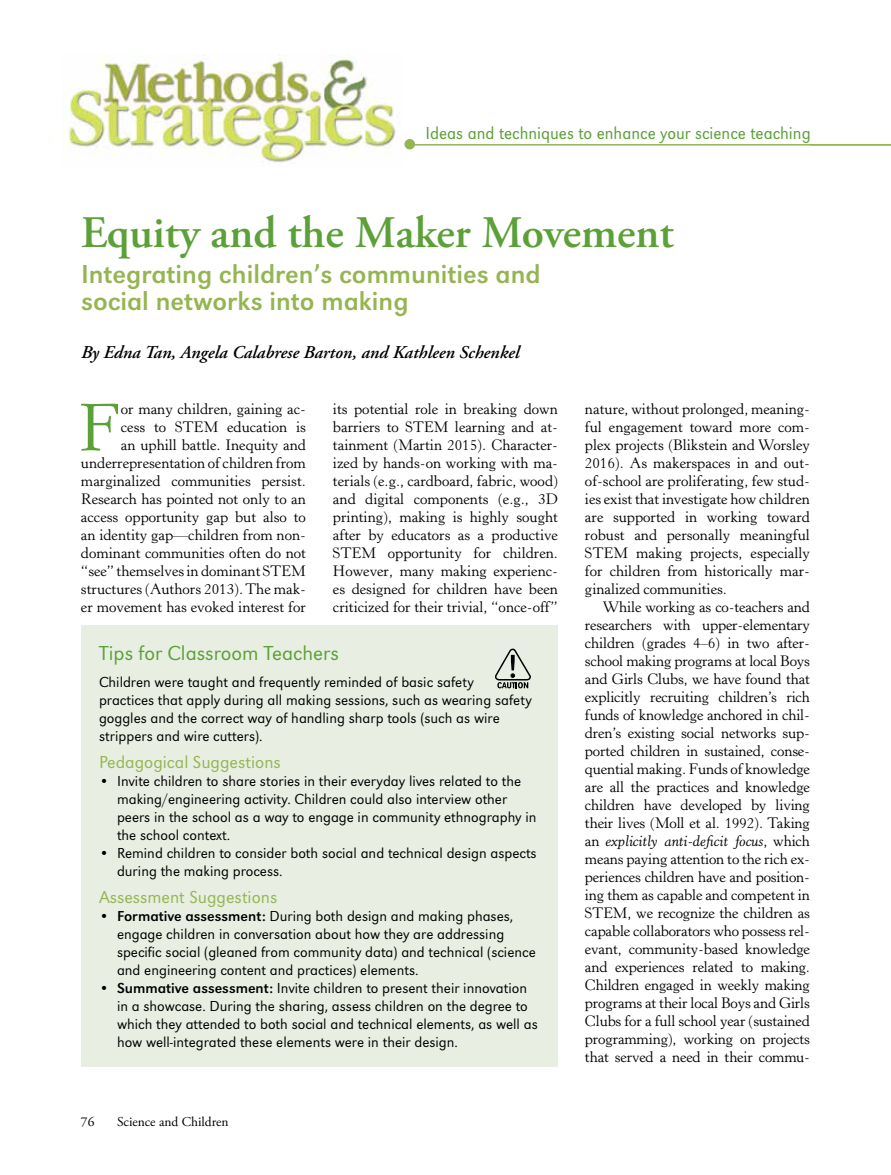
<style>
.page{position:relative;width:891px;height:1175px;background:#fff}
.page>*{position:absolute;margin:0;border:0;box-sizing:border-box;transform-origin:0 0}
.t1{font:66px "Horley Old Style MT Std";color:#5ca038}
.t2{font:600 45px "Adobe Garamond Pro";color:#5ca038}
.t3{font:27px/27px "URW Grotesk TOT";color:#95b552}
.t4{font:300 21px "URW Grotesk TOT";color:#5ca038}
.t5{font:italic 600 18px "Adobe Garamond Pro";color:#000}
.t6{font:18px "URW Grotesk TOT Lig Nar";color:#5ca038}
.t7{font:300 18px "URW Grotesk TOT";color:#95b552}
.t8{font:15px/18px "Horley Old Style MT Std";color:#000;text-align:justify}
.t9{font:300 15px/18px "URW Grotesk TOT";color:#000}
.t10{font:13.5px "Adobe Garamond Pro";color:#000}
.s1{font-style:italic}
.s2{font-weight:400}
</style>
<div class="page">
<img style="left:63px;top:54px;width:333px;height:109px">
<hr style="left:407px;top:144px;width:484px;height:2px;background:#95b552">
<div style="left:404px;top:139px;width:11px;height:10px;background:#95b552;border-radius:50%"></div>
<div style="left:81px;top:625px;width:477px;height:441px;background:#e8efe2"></div>
<svg style="left:495px;top:648px;width:36px;height:40px"></svg>
<p class="t6" style="left:426px;top:122px;width:387px">Ideas and techniques to enhance your science teaching</p>
<h2 class="t2" style="left:81px;top:207px;width:595px">Equity and the Maker Movement</h2>
<h3 class="t3" style="left:81px;top:261px;width:461px">Integrating children’s communities and social networks into making</h3>
<p class="t5" style="left:81px;top:342px;width:440px">By Edna Tan, Angela Calabrese Barton, and Kathleen Schenkel</p>
<p class="t8" style="left:81px;top:400px;width:227px;text-align:right">or many children, gaining ac-<br>cess to STEM education is<br>an uphill battle. Inequity and underrepresentation of children from marginalized communities persist.<br>Research has pointed not only to an access opportunity gap but also to an identity gap—children from non&shy;dominant communities often do not “see” themselves in dominant STEM structures (Authors 2013). The mak&shy;er movement has evoked interest for</p>
<p class="t8" style="left:333px;top:400px;width:227px">its potential role in breaking down barriers to STEM learning and at&shy;tainment (Martin 2015). Character&shy;ized by hands-on working with ma&shy;terials (e.g., cardboard, fabric, wood) and digital components (e.g., 3D printing), making is highly sought after by educators as a productive STEM opportunity for children.<br>However, many making experienc&shy;es designed for children have been criticized for their trivial, “once-off”</p>
<p class="t8" style="left:585px;top:400px;width:227px">nature, without prolonged, meaning&shy;ful engagement toward more com&shy;plex projects (Blikstein and Worsley 2016). As makerspaces in and out&shy;of-school are proliferating, few stud&shy;ies exist that investigate how children are supported in working toward robust and personally meaningful STEM making projects, especially for children from historically mar&shy;ginalized communities.</p>
<h1 class="t1" style="left:79px;top:388px;width:43px">F</h1>
<p class="t8" style="left:585px;top:598px;width:227px;text-indent:18px">While working as co-teachers and researchers with upper-elementary children (grades 4–6) in two after&shy;school making programs at local Boys and Girls Clubs, we have found that explicitly recruiting children’s rich funds of knowledge anchored in chil&shy;dren’s existing social networks sup&shy;ported children in sustained, conse&shy;quential making. Funds of knowledge are all the practices and knowledge children have developed by living their lives (Moll et al. 1992). Taking an <span class="s1">explicitly anti-deficit focus</span>, which means paying attention to the rich ex&shy;periences children have and position&shy;ing them as capable and competent in STEM, we recognize the children as capable collaborators who possess rel&shy;evant, community-based knowledge and experiences related to making.<br>Children engaged in weekly making programs at their local Boys and Girls Clubs for a full school year (sustained programming), working on projects that served a need in their commu-</p>
<h3 class="t4" style="left:99px;top:640px;width:242px">Tips for Classroom Teachers</h3>
<p class="t9" style="left:99px;top:672px;width:434px">Children were taught and frequently reminded of basic safety practices that apply during all making sessions, such as wearing safety goggles and the correct way of handling sharp tools (such as wire strippers and wire cutters).</p>
<p class="t7" style="left:99px;top:751px;width:183px">Pedagogical Suggestions</p>
<p class="t9" style="left:117px;top:771px;width:421px;text-indent:-18px">• Invite children to share stories in their everyday lives related to the making/engineering activity. Children could also interview other peers in the school as a way to engage in community ethnography in the school context.</p>
<p class="t9" style="left:117px;top:843px;width:421px;text-indent:-18px">• Remind children to consider both social and technical design aspects during the making process.</p>
<p class="t7" style="left:99px;top:886px;width:180px">Assessment Suggestions</p>
<p class="t9" style="left:117px;top:906px;width:420px;text-indent:-18px">• <span class="s2">Formative assessment:</span> During both design and making phases, engage children in conversation about how they are addressing specific social (gleaned from community data) and technical (science and engineering content and practices) elements.</p>
<p class="t9" style="left:117px;top:978px;width:422px;text-indent:-18px">• <span class="s2">Summative assessment:</span> Invite children to present their innovation in a showcase. During the sharing, assess children on the degree to which they attended to both social and technical elements, as well as how well-integrated these elements were in their design.</p>
<p class="t10" style="left:81px;top:1113px;width:15px">76</p>
<p class="t10" style="left:117px;top:1113px;width:113px">Science and Children</p>
</div>
